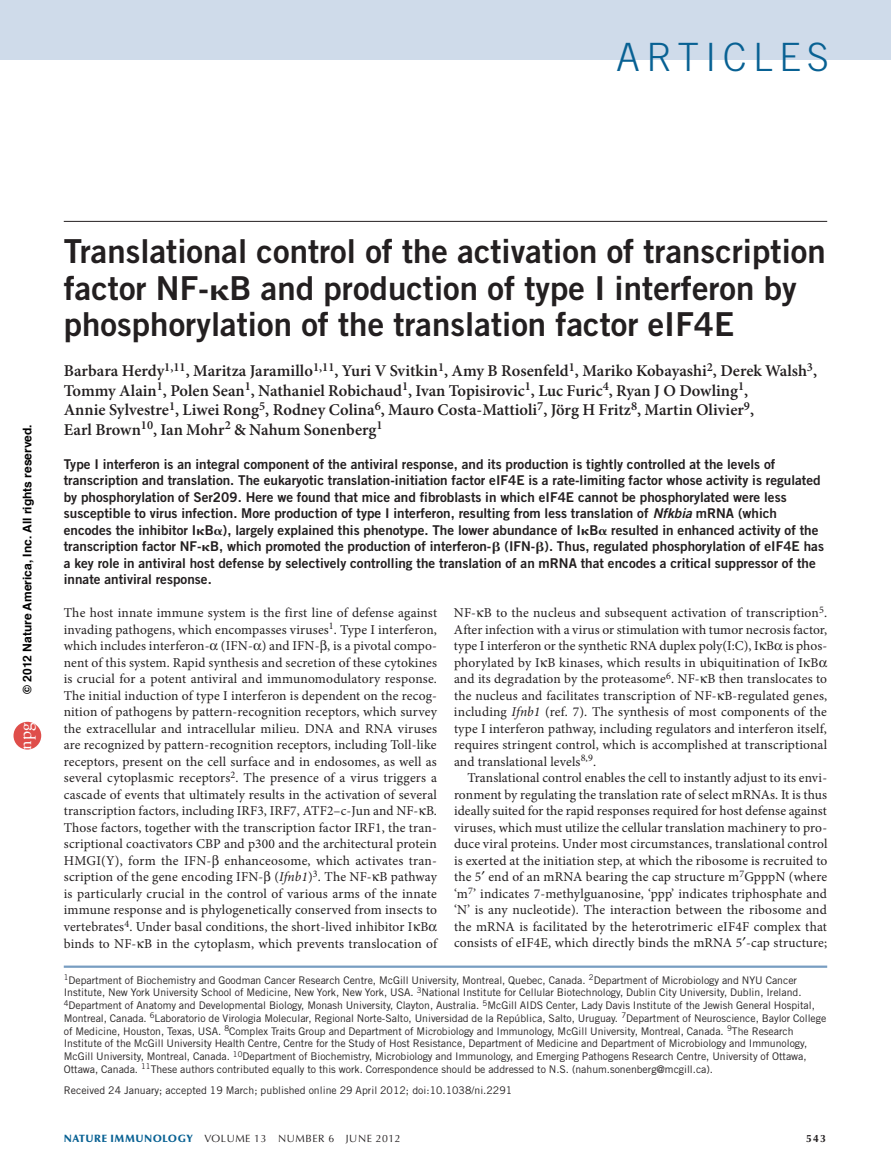
<style>
.page{position:relative;width:891px;height:1175px;background:#fff}
.page>*{position:absolute;margin:0;border:0;box-sizing:border-box;transform-origin:0 0}
.z-HEADER_lead_Right{font:300 39px "Trade Gothic LT Std";letter-spacing:.165em;color:#086193}
.pAtl{font:33px/36px "Trade Gothic LT Std Bd 22";color:#231f20}
.t1{font:18px "Adobe Garamond Pro";color:#fff}
.pAu{font:600 16.5px/19.5px "Minion Pro";color:#231f20}
.pBodyFirstpara{font:13.5px/16.5px "Minion Pro";letter-spacing:.01em;color:#231f20}
.pAbstext{font:13.5px/16.5px "Trade Gothic LT Std Bd 22";color:#231f20}
.pPara{font:13.5px/16.5px "Minion Pro";letter-spacing:.015em;color:#231f20;text-align:justify}
.t2{font:700 12px "Helvetica";color:#000}
.pAffiliation{font:10.5px/12.8px "Trade Gothic LT Std";color:#231f20}
.pAopd{font:10.5px "Trade Gothic LT Std";color:#231f20}
.t3{font:10.5px "Optima LT Std";letter-spacing:.05em;color:#231f20}
.t4{font:700 10.5px "Optima LT Std";color:#231f20}
.s1{font-family:"Trade Gothic LT Std Bd 2 Obl"}
.s2{font-style:italic}
.s3{font-weight:900;color:#086193}
</style>
<div class="page">
<div style="left:0;top:0;width:891px;height:60px;background:#cfdbea"></div>
<hr style="left:64px;top:221px;width:763px;height:1px;background:#231f20">
<hr style="left:64px;top:965px;width:763px;height:2px;background:#789dc1">
<div style="left:14px;top:722px;width:27px;height:27px;background:#df4e4a;border-radius:50%"></div>
<p class="z-HEADER_lead_Right" style="left:616px;top:34px;width:214px">ARTICLES</p>
<p class="t2" style="left:22px;top:693px;width:271px;rotate:-90deg">© 2012 Nature America, Inc. All rights reserved.</p>
<h3 class="t1" style="left:15px;top:749px;width:28px;rotate:-90deg">npg</h3>
<p class="pAtl" style="left:64px;top:233px;width:764px">Translational control of the activation of transcription factor NF- B and production of type I interferon by phosphorylation of the translation factor eIF4E</p>
<p class="pAu" style="left:64px;top:362px;width:755px">Barbara Herdy<sup>1,11</sup>, Maritza Jaramillo<sup>1,11</sup>, Yuri V Svitkin<sup>1</sup>, Amy B Rosenfeld<sup>1</sup>, Mariko Kobayashi<sup>2</sup>, Derek Walsh<sup>3</sup>, Tommy Alain<sup>1</sup>, Polen Sean<sup>1</sup>, Nathaniel Robichaud<sup>1</sup>, Ivan Topisirovic<sup>1</sup>, Luc Furic<sup>4</sup>, Ryan J O Dowling<sup>1</sup>,<br>Annie Sylvestre<sup>1</sup>, Liwei Rong<sup>5</sup>, Rodney Colina<sup>6</sup>, Mauro Costa-Mattioli<sup>7</sup>, Jörg H Fritz<sup>8</sup>, Martin Olivier<sup>9</sup>,<br>Earl Brown<sup>10</sup>, Ian Mohr<sup>2</sup> &amp; Nahum Sonenberg<sup>1</sup></p>
<p class="pAbstext" style="left:64px;top:455px;width:762px">Type I interferon is an integral component of the antiviral response, and its production is tightly controlled at the levels of transcription and translation. The eukaryotic translation-initiation factor eIF4E is a rate-limiting factor whose activity is regulated by phosphorylation of Ser209. Here we found that mice and fibroblasts in which eIF4E cannot be phosphorylated were less susceptible to virus infection. More production of type I interferon, resulting from less translation of <span class="s1">Nfkbia</span> mRNA (which encodes the inhibitor I B ), largely explained this phenotype. The lower abundance of I B resulted in enhanced activity of the transcription factor NF- B, which promoted the production of interferon- (IFN- ). Thus, regulated phosphorylation of eIF4E has a key role in antiviral host defense by selectively controlling the translation of an mRNA that encodes a critical suppressor of the innate antiviral response.</p>
<p class="pBodyFirstpara" style="left:64px;top:605px;width:375px">The host innate immune system is the first line of defense against invading pathogens, which encompasses viruses<sup>1</sup>. Type I interferon, which includes interferon- (IFN- ) and IFN- , is a pivotal compo&shy;nent of this system. Rapid synthesis and secretion of these cytokines is crucial for a potent antiviral and immunomodulatory response.<br>The initial induction of type I interferon is dependent on the recog&shy;nition of pathogens by pattern-recognition receptors, which survey the extracellular and intracellular milieu. DNA and RNA viruses are recognized by pattern-recognition receptors, including Toll-like receptors, present on the cell surface and in endosomes, as well as several cytoplasmic receptors<sup>2</sup>. The presence of a virus triggers a cascade of events that ultimately results in the activation of several transcription factors, including IRF3, IRF7, ATF2–c-Jun and NF- B.<br>Those factors, together with the transcription factor IRF1, the tran&shy;scriptional coactivators CBP and p300 and the architectural protein HMGI(Y), form the IFN- enhanceosome, which activates tran&shy;scription of the gene encoding IFN- (<span class="s2">Ifnb1</span>)<sup>3</sup>. The NF- B pathway is particularly crucial in the control of various arms of the innate immune response and is phylogenetically conserved from insects to vertebrates<sup>4</sup>. Under basal conditions, the short-lived inhibitor I B binds to NF- B in the cytoplasm, which prevents translocation of</p>
<p class="pBodyFirstpara" style="left:454px;top:605px;width:375px">NF- B to the nucleus and subsequent activation of transcription<sup>5</sup>.<br>After infection with a virus or stimulation with tumor necrosis factor, type I interferon or the synthetic RNA duplex poly(I:C), I B is phos&shy;phorylated by I B kinases, which results in ubiquitination of I B and its degradation by the proteasome<sup>6</sup>. NF- B then translocates to the nucleus and facilitates transcription of NF- B-regulated genes, including <span class="s2">Ifnb1</span> (ref. 7). The synthesis of most components of the type I interferon pathway, including regulators and interferon itself, requires stringent control, which is accomplished at transcriptional and translational levels<sup>8,9</sup>.</p>
<p class="pPara" style="left:454px;top:770px;width:375px;text-indent:14px">Translational control enables the cell to instantly adjust to its envi&shy;ronment by regulating the translation rate of select mRNAs. It is thus ideally suited for the rapid responses required for host defense against viruses, which must utilize the cellular translation machinery to pro&shy;duce viral proteins. Under most circumstances, translational control is exerted at the initiation step, at which the ribosome is recruited to the 5 end of an mRNA bearing the cap structure m<sup>7</sup>GpppN (where ‘m<sup>7</sup>’ indicates 7-methylguanosine, ‘ppp’ indicates triphosphate and ‘N’ is any nucleotide). The interaction between the ribosome and the mRNA is facilitated by the heterotrimeric eIF4F complex that consists of eIF4E, which directly binds the mRNA 5 -cap structure;</p>
<p class="pAffiliation" style="left:64px;top:973px;width:764px"><sup>1</sup>Department of Biochemistry and Goodman Cancer Research Centre, McGill University, Montreal, Quebec, Canada. <sup>2</sup>Department of Microbiology and NYU Cancer Institute, New York University School of Medicine, New York, New York, USA. <sup>3</sup>National Institute for Cellular Biotechnology, Dublin City University, Dublin, Ireland.<br><sup>4</sup>Department of Anatomy and Developmental Biology, Monash University, Clayton, Australia. <sup>5</sup>McGill AIDS Center, Lady Davis Institute of the Jewish General Hospital, Montreal, Canada. <sup>6</sup>Laboratorio de Virologia Molecular, Regional Norte-Salto, Universidad de la República, Salto, Uruguay. <sup>7</sup>Department of Neuroscience, Baylor College of Medicine, Houston, Texas, USA. <sup>8</sup>Complex Traits Group and Department of Microbiology and Immunology, McGill University, Montreal, Canada. <sup>9</sup>The Research Institute of the McGill University Health Centre, Centre for the Study of Host Resistance, Department of Medicine and Department of Microbiology and Immunology, McGill University, Montreal, Canada. <sup>10</sup>Department of Biochemistry, Microbiology and Immunology, and Emerging Pathogens Research Centre, University of Ottawa, Ottawa, Canada. <sup>11</sup>These authors contributed equally to this work. Correspondence should be addressed to N.S. (nahum.sonenberg@mcgill.ca).</p>
<p class="pAopd" style="left:64px;top:1084px;width:450px">Received 24 January; accepted 19 March; published online 29 April 2012; doi:10.1038/ni.2291</p>
<p class="t3" style="left:64px;top:1132px;width:338px"><span class="s3">NATURE IMMUNOLOGY</span> VOLUME 13 NUMBER 6 JUNE 2012</p>
<p class="t4" style="left:806px;top:1132px;width:21px">543</p>
</div>
